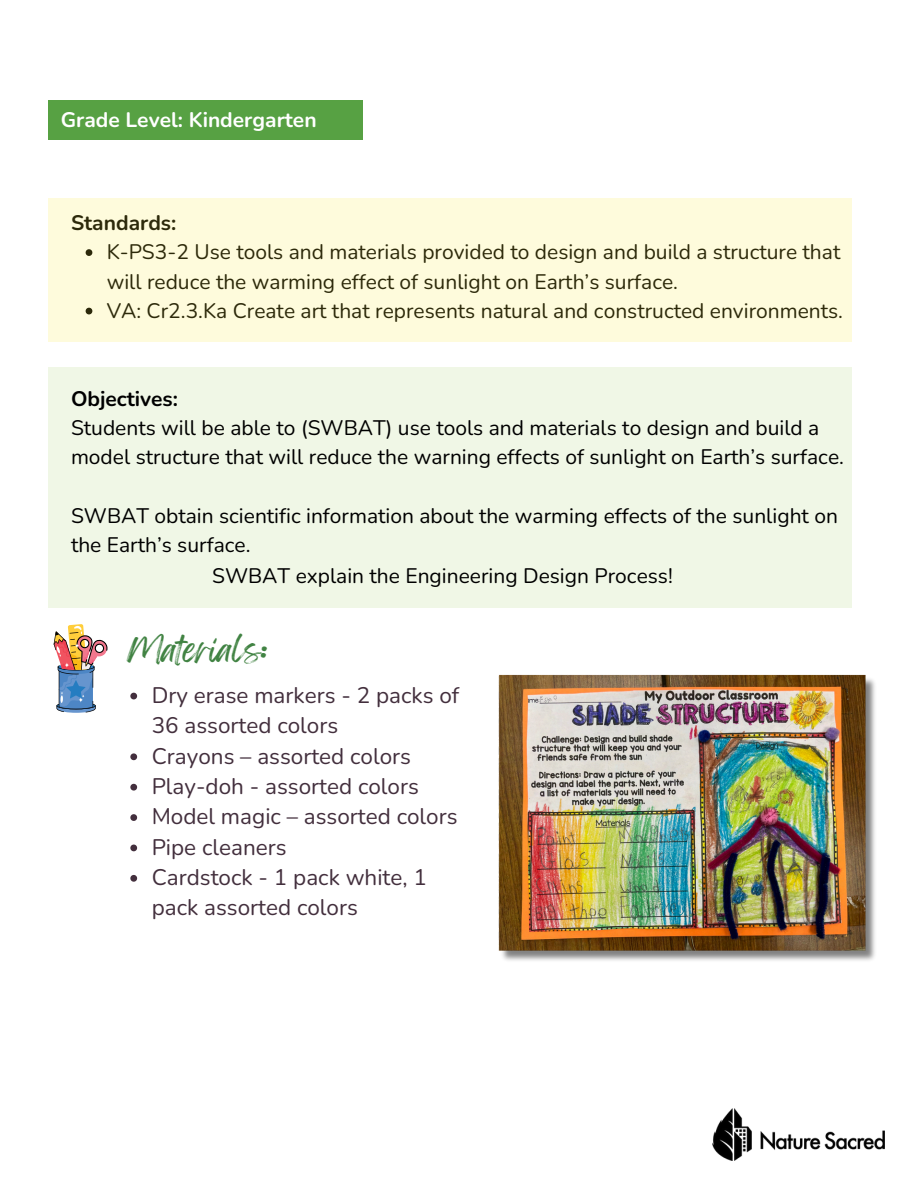
<style>
.page{position:relative;width:918px;height:1188px;background:#fff}
.page>*{position:absolute;margin:0;border:0;box-sizing:border-box;transform-origin:0 0}
.t1{font:30px "Feeling Passionate";color:#418343}
.t2{font:22.5px/30.3px "Nunito";color:#432f3d}
.t3{font:21px/29.2px "Nunito";color:#000}
.t4{font:700 21px "Nunito";color:#fff}
.t5{font:700 21px "Nunito";color:#000}
</style>
<div class="page">
<img style="left:498px;top:674px;width:377px;height:287px">
<div style="left:48px;top:100px;width:315px;height:40px;background:#57a143"></div>
<div style="left:48px;top:367px;width:804px;height:241px;background:#f0f7e6"></div>
<div style="left:48px;top:198px;width:804px;height:144px;background:#fefbdc"></div>
<img style="left:54px;top:624px;width:54px;height:89px">
<svg style="left:130px;top:693px;width:7px;height:6px"></svg>
<svg style="left:130px;top:753px;width:7px;height:7px"></svg>
<svg style="left:130px;top:784px;width:7px;height:7px"></svg>
<svg style="left:130px;top:814px;width:7px;height:7px"></svg>
<svg style="left:130px;top:845px;width:7px;height:6px"></svg>
<svg style="left:130px;top:875px;width:7px;height:7px"></svg>
<img style="left:712px;top:1109px;width:172px;height:51px">
<h1 class="t4" style="left:61px;top:106px;width:257px">Grade Level: Kindergarten</h1>
<h2 class="t5" style="left:71px;top:209px;width:107px">Standards:</h2>
<p class="t3" style="left:107px;top:238px;width:735px">K-PS3-2 Use tools and materials provided to design and build a structure that will reduce the warming effect of sunlight on Earth’s surface.</p>
<p class="t3" style="left:107px;top:296px;width:738px">VA: Cr2.3.Ka Create art that represents natural and constructed environments.</p>
<p class="t5" style="left:71px;top:384px;width:109px">Objectives:</p>
<p class="t3" style="left:71px;top:413px;width:774px">Students will be able to (SWBAT) use tools and materials to design and build a model structure that will reduce the warning effects of sunlight on Earth’s surface.</p>
<p class="t3" style="left:71px;top:501px;width:768px">SWBAT obtain scientific information about the warming effects of the sunlight on the Earth’s surface.</p>
<p class="t3" style="left:212px;top:562px;width:462px">SWBAT explain the Engineering Design Process!</p>
<p class="t1" style="left:127px;top:626px;width:142px">Materials:</p>
<p class="t2" style="left:152px;top:680px;width:309px">Dry erase markers - 2 packs of<br>36 assorted colors</p>
<p class="t2" style="left:152px;top:741px;width:261px">Crayons – assorted colors</p>
<p class="t2" style="left:152px;top:771px;width:269px">Play-doh - assorted colors</p>
<p class="t2" style="left:152px;top:802px;width:307px">Model magic – assorted colors</p>
<p class="t2" style="left:152px;top:832px;width:136px">Pipe cleaners</p>
<p class="t2" style="left:152px;top:863px;width:277px">Cardstock - 1 pack white, 1 pack assorted colors</p>
</div>
